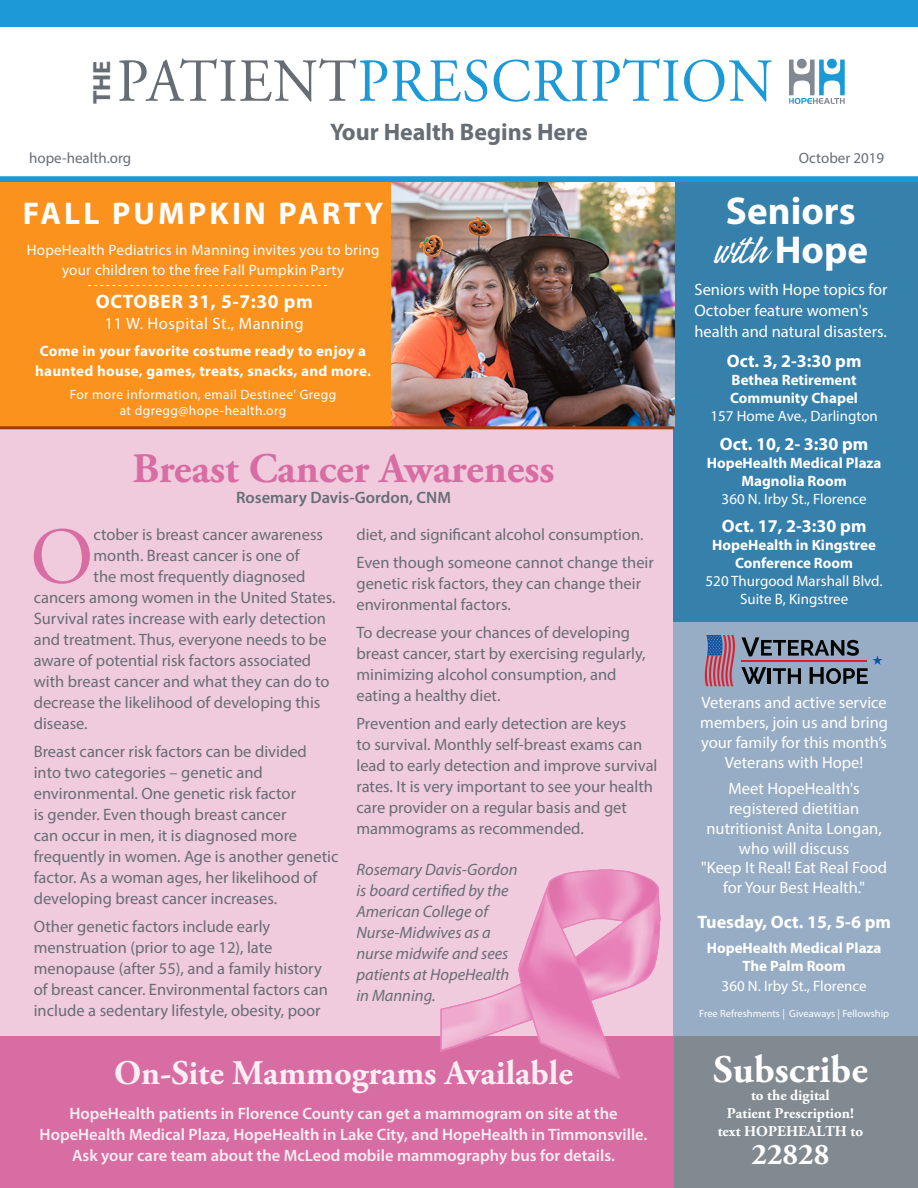
<style>
.page{position:relative;width:918px;height:1188px;background:#fff}
.page>*{position:absolute;margin:0;border:0;box-sizing:border-box;transform-origin:0 0}
.t1{font:79.8px "Adobe Garamond Pro";color:#d76da2}
.t2{font:60.9px "Adobe Garamond Pro";letter-spacing:.015em;color:#1b9ad7;scale:.94 1}
.t3{font:700 42px "Adobe Garamond Pro";color:#d76da2}
.t4{font:700 39px "Adobe Garamond Pro";color:#fff}
.t5{font:700 39px "Myriad Pro";color:#fff}
.t6{font:700 34.5px "Adobe Garamond Pro";color:#faeef3}
.t7{font:33px "Alterlight";color:#fff}
.t8{font:700 31.5px "Myriad Pro";letter-spacing:.1em;color:#fff}
.t9{font:700 30px "Adobe Garamond Pro";color:#fff}
.t10{font:700 24.9px "Myriad Pro";color:#676d74}
.Tag_line_-_Serif{font:700 24px "Myriad Pro";color:#676d74}
.t11{font:700 19.5px "Myriad Pro";letter-spacing:.03em;color:#fff}
.t12{font:700 18px "Myriad Pro";color:#fff}
.t13{font:16.5px/21px "Myriad Pro";color:#676d74}
.t14{font:16.5px/19.8px "Myriad Pro";color:#fff;text-align:center}
.t15{font:600 16.5px/21px "Myriad Pro";color:#faeef3;text-align:center}
.t16{font:italic 16.5px/21px "Myriad Pro";color:#676d74}
.t17{font:600 16.5px "Myriad Pro";color:#676d74}
.t18{font:16.5px "Myriad Pro";letter-spacing:.03em;color:#fff}
.t19{font:15px/18px "Myriad Pro";letter-spacing:.005em;color:#fff;text-align:center}
.t20{font:700 15px/18px "Myriad Pro";color:#fff}
.t21{font:700 15px/19.8px "Myriad Pro";letter-spacing:.02em;color:#fff;text-align:center}
.t22{font:700 15px "Adobe Garamond Pro";color:#fff}
.Tag_line_-_Serif-2{font:15px "Myriad Pro";color:#676d74}
.t23{font:13.5px "Myriad Pro";letter-spacing:.03em;color:#fff}
.t24{font:10.5px "Myriad Pro";color:#fff}
.s1{color:#676d74}
.s2{font-family:"Myriad Pro";font-weight:700;font-size:39px}
</style>
<div class="page">
<div style="left:0;top:427px;width:674px;height:610px;background:#efcbdd"></div>
<div style="left:0;top:0;width:918px;height:26px;background:#1b9ad7"></div>
<svg style="left:789px;top:59px;width:55px;height:45px"></svg>
<div style="left:0;top:176px;width:918px;height:6px;background:#1b9ad7"></div>
<div style="left:674px;top:182px;width:244px;height:440px;background:#3680ac"></div>
<div style="left:0;top:182px;width:674px;height:246px;background:#fb921d"></div>
<svg style="left:88px;top:285px;width:239px;height:1px"></svg>
<img style="left:392px;top:182px;width:283px;height:244px">
<hr style="left:0;top:426px;width:674px;height:3px;background:#a03a08">
<div style="left:674px;top:622px;width:244px;height:415px;background:#97adc5"></div>
<svg style="left:741px;top:637px;width:141px;height:47px"></svg>
<svg style="left:705px;top:635px;width:30px;height:51px"></svg>
<div style="left:674px;top:1037px;width:244px;height:151px;background:#818991"></div>
<div style="left:0;top:1037px;width:674px;height:151px;background:#d76da2"></div>
<img style="left:440px;top:870px;width:221px;height:208px">
<p class="t10" style="left:85px;top:104px;width:45px;rotate:-90deg">THE</p>
<p class="t2" style="left:117px;top:45px;width:699px"><span class="s1">PATIENT</span>PRESCRIPTION</p>
<p class="Tag_line_-_Serif-2" style="left:29px;top:148px;width:104px">hope-health.org</p>
<p class="Tag_line_-_Serif" style="left:330px;top:116px;width:259px">Your Health Begins Here</p>
<p class="t8" style="left:23px;top:193px;width:362px">FALL PUMPKIN PARTY</p>
<p class="t19" style="left:27px;top:240px;width:354px;line-height:19.5px">HopeHealth Pediatrics in Manning invites you to bring your children to the free Fall Pumpkin Party</p>
<p class="t11" style="left:96px;top:289px;width:219px">OCTOBER 31, 5-7:30 pm</p>
<p class="t18" style="left:105px;top:314px;width:200px">11 W. Hospital St., Manning</p>
<p class="t21" style="left:35px;top:341px;width:337px">Come in your favorite costume ready to enjoy a haunted house, games, treats, snacks, and more.</p>
<p class="t23" style="left:70px;top:386px;width:268px">For more information, email Destinee' Gregg</p>
<p class="t23" style="left:120px;top:402px;width:168px">at dgregg@hope-health.org</p>
<p class="t3" style="left:133px;top:445px;width:423px">Breast Cancer Awareness</p>
<p class="t17" style="left:236px;top:487px;width:217px">Rosemary Davis-Gordon, CNM</p>
<p class="t1" style="left:30px;top:509px;width:65px">O</p>
<p class="t13" style="left:94px;top:524px;width:231px">ctober is breast cancer awareness</p>
<p class="t13" style="left:94px;top:545px;width:208px">month. Breast cancer is one of</p>
<p class="t13" style="left:94px;top:566px;width:213px">the most frequently diagnosed</p>
<p class="t13" style="left:34px;top:587px;width:303px">cancers among women in the United States.</p>
<p class="t13" style="left:34px;top:608px;width:294px">Survival rates increase with early detection</p>
<p class="t13" style="left:34px;top:629px;width:294px">and treatment. Thus, everyone needs to be</p>
<p class="t13" style="left:34px;top:650px;width:279px">aware of potential risk factors associated</p>
<p class="t13" style="left:34px;top:671px;width:297px">with breast cancer and what they can do to</p>
<p class="t13" style="left:34px;top:692px;width:288px">decrease the likelihood of developing this</p>
<p class="t13" style="left:34px;top:713px;width:55px">disease.</p>
<p class="t13" style="left:34px;top:741px;width:306px">Breast cancer risk factors can be divided<br>into two categories – genetic and environmental. One genetic risk factor<br>is gender. Even though breast cancer<br>can occur in men, it is diagnosed more frequently in women. Age is another genetic factor. As a woman ages, her likelihood of developing breast cancer increases.</p>
<p class="t13" style="left:34px;top:916px;width:296px">Other genetic factors include early menstruation (prior to age 12), late menopause (after 55), and a family history of breast cancer. Environmental factors can include a sedentary lifestyle, obesity, poor</p>
<p class="t13" style="left:356px;top:524px;width:289px">diet, and significant alcohol consumption.</p>
<p class="t13" style="left:356px;top:552px;width:299px">Even though someone cannot change their genetic risk factors, they can change their environmental factors.</p>
<p class="t13" style="left:356px;top:622px;width:291px">To decrease your chances of developing breast cancer, start by exercising regularly, minimizing alcohol consumption, and eating a healthy diet.</p>
<p class="t13" style="left:356px;top:712px;width:303px">Prevention and early detection are keys<br>to survival. Monthly self-breast exams can lead to early detection and improve survival rates. It is very important to see your health care provider on a regular basis and get mammograms as recommended.</p>
<p class="t16" style="left:356px;top:859px;width:163px">Rosemary Davis-Gordon is board certified by the<br>American College of<br>Nurse-Midwives as a nurse midwife and sees patients at HopeHealth</p>
<p class="t16" style="left:356px;top:985px;width:81px">in Manning.</p>
<p class="t6" style="left:114px;top:1053px;width:460px">On-Site Mammograms Available</p>
<p class="t15" style="left:40px;top:1102px;width:609px">HopeHealth patients in Florence County can get a mammogram on site at the<br>HopeHealth Medical Plaza, HopeHealth in Lake City, and HopeHealth in Timmonsville.<br>Ask your care team about the McLeod mobile mammography bus for details.</p>
<p class="Tag_line_-_Serif-2" style="left:799px;top:148px;width:87px">October 2019</p>
<p class="t5" style="left:726px;top:186px;width:131px">Seniors</p>
<p class="t7" style="left:713px;top:227px;width:156px">with <span class="s2">Hope</span></p>
<p class="t14" style="left:694px;top:279px;width:195px;line-height:21px;text-align:left">Seniors with Hope topics for<br>October feature women's health and natural disasters.</p>
<p class="t12" style="left:727px;top:349px;width:136px">Oct. 3, 2-3:30 pm</p>
<p class="t20" style="left:730px;top:371px;width:129px">Bethea Retirement<br>Community Chapel</p>
<p class="t19" style="left:710px;top:407px;width:169px">157 Home Ave., Darlington</p>
<p class="t12" style="left:720px;top:432px;width:150px">Oct. 10, 2- 3:30 pm</p>
<p class="t20" style="left:707px;top:453px;width:176px">HopeHealth Medical Plaza</p>
<p class="t20" style="left:742px;top:471px;width:107px">Magnolia Room</p>
<p class="t19" style="left:722px;top:489px;width:147px">360 N. Irby St., Florence</p>
<p class="t12" style="left:722px;top:514px;width:146px">Oct. 17, 2-3:30 pm</p>
<p class="t20" style="left:712px;top:535px;width:165px">HopeHealth in Kingstree</p>
<p class="t20" style="left:735px;top:553px;width:119px">Conference Room</p>
<p class="t19" style="left:706px;top:572px;width:179px">520 Thurgood Marshall Blvd.<br>Suite B, Kingstree</p>
<p class="t14" style="left:700px;top:692px;width:189px;text-align:justify">Veterans and active service members, join us and bring your family for this month’s</p>
<p class="t14" style="left:725px;top:752px;width:140px">Veterans with Hope!</p>
<p class="t14" style="left:706px;top:778px;width:177px">Meet HopeHealth's registered dietitian nutritionist Anita Longan, who will discuss</p>
<p class="t14" style="left:701px;top:858px;width:187px">"Keep It Real! Eat Real Food for Your Best Health."</p>
<p class="t12" style="left:697px;top:910px;width:195px">Tuesday, Oct. 15, 5-6 pm</p>
<p class="t20" style="left:707px;top:938px;width:176px">HopeHealth Medical Plaza</p>
<p class="t20" style="left:742px;top:956px;width:105px">The Palm Room</p>
<p class="t19" style="left:722px;top:976px;width:147px">360 N. Irby St., Florence</p>
<p class="t24" style="left:699px;top:1007px;width:191px">Free Refreshments | Giveaways | Fellowship</p>
<p class="t4" style="left:713px;top:1047px;width:156px">Subscribe</p>
<p class="t22" style="left:751px;top:1087px;width:80px">to the digital</p>
<p class="t22" style="left:727px;top:1105px;width:129px">Patient Prescription!</p>
<p class="t22" style="left:718px;top:1123px;width:147px">text HOPEHEALTH to</p>
<p class="t9" style="left:751px;top:1138px;width:80px">22828</p>
</div>
